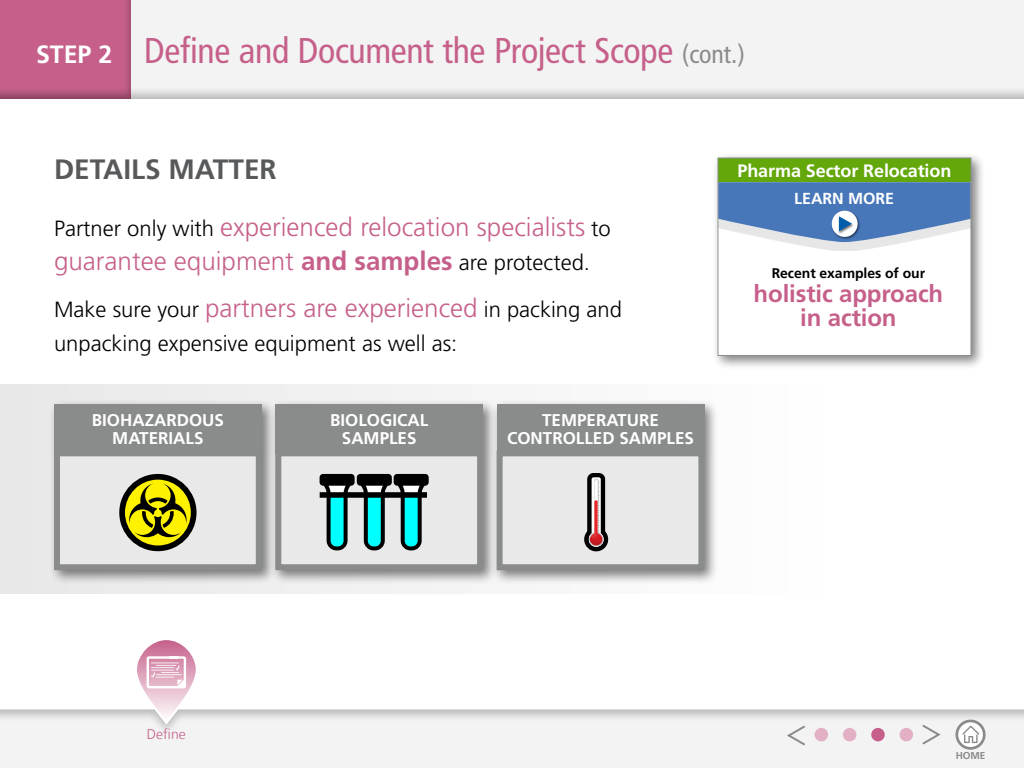
<style>
.page{position:relative;width:1024px;height:768px;background:#fff}
.page>*{position:absolute;margin:0;border:0;box-sizing:border-box;transform-origin:0 0}
.t1{font:condensed 35.8px "Frutiger";letter-spacing:-.01em;color:#c6608b}
.t2{font:700 28px "Frutiger";color:#58595b}
.t3{font:300 26px/34px "Frutiger";color:#c6608b}
.t4{font:700 24px/24px "Frutiger";letter-spacing:-.005em;color:#c6608b;text-align:center}
.t5{font:300 22px/34px "Frutiger";color:#000}
.t6{font:700 18px "Frutiger";letter-spacing:-.005em;color:#fff}
.t7{font:700 17px/18px "Frutiger";color:#fff;text-align:center}
.t8{font:700 16px "Frutiger";letter-spacing:-.005em;color:#fff}
.t9{font:700 14px "Frutiger";letter-spacing:-.005em;color:#000}
.t10{font:300 14px "Frutiger LT Com";color:#c6608b}
.t11{font:700 10px "Frutiger";color:#8a8c8c}
.s1{font-weight:700;font-stretch:normal;font-size:25px;color:#fff}
.s2{font-size:25.8px;color:#8a8c8c}
.s3{font-size:22px;color:#000}
.s4{font-weight:700}
.s5{font-size:26px;color:#c6608b}
</style>
<div class="page">
<div style="left:0;top:0;width:1024px;height:106px;background:#000;opacity:.25"></div>
<div style="left:0;top:0;width:140px;height:100px;background:#000;opacity:.35"></div>
<div style="left:0;top:702px;width:1024px;height:66px;background:#000;opacity:.25"></div>
<div style="left:0;top:384px;width:837px;height:209px;background:linear-gradient(to right,#e8e8e8,#fff)"></div>
<svg style="left:785px;top:724px;width:22px;height:23px"></svg>
<svg style="left:921px;top:723px;width:22px;height:23px"></svg>
<div style="left:49px;top:399px;width:227px;height:186px;background:#000;opacity:.5"></div>
<div style="left:54px;top:404px;width:208px;height:49px;background:#8a8c8c"></div>
<svg style="left:51px;top:447px;width:214px;height:126px"></svg>
<div style="left:270px;top:399px;width:227px;height:186px;background:#000;opacity:.5"></div>
<div style="left:275px;top:404px;width:208px;height:49px;background:#8a8c8c"></div>
<svg style="left:272px;top:447px;width:214px;height:126px"></svg>
<div style="left:491px;top:399px;width:228px;height:186px;background:#000;opacity:.5"></div>
<div style="left:497px;top:404px;width:207px;height:49px;background:#8a8c8c"></div>
<svg style="left:494px;top:447px;width:213px;height:126px"></svg>
<div style="left:712px;top:152px;width:274px;height:218px;background:#000;opacity:.5"></div>
<div style="left:718px;top:158px;width:253px;height:197px;background:#fff"></div>
<div style="left:718px;top:167px;width:253px;height:84px;background:#000;opacity:.1"></div>
<svg style="left:719px;top:182px;width:251px;height:60px"></svg>
<div style="left:718px;top:158px;width:253px;height:24px;background:#63a70a"></div>
<div style="left:717px;top:158px;width:255px;height:198px;border:1px solid #8a8c8c"></div>
<svg style="left:133px;top:640px;width:67px;height:88px"></svg>
<svg style="left:957px;top:721px;width:27px;height:27px"></svg>
<div style="left:955px;top:720px;width:31px;height:30px;border:3px solid #8a8c8c;border-radius:50%"></div>
<svg style="left:962px;top:726px;width:17px;height:17px"></svg>
<div style="left:815px;top:728px;width:13px;height:13px;background:#e2afc5;border-radius:50%"></div>
<div style="left:843px;top:728px;width:13px;height:13px;background:#e2afc5;border-radius:50%"></div>
<div style="left:871px;top:728px;width:14px;height:13px;background:#c6608b;border-radius:50%"></div>
<div style="left:900px;top:728px;width:13px;height:13px;background:#e2afc5;border-radius:50%"></div>
<h1 class="t1" style="left:36px;top:30px;width:711px"><span class="s1">STEP 2</span> Define and Document the Project Scope <span class="s2">(cont.)</span></h1>
<p class="t2" style="left:54px;top:153px;width:224px">DETAILS MATTER</p>
<p class="t3" style="left:54px;top:210px;width:558px"><span class="s3">Partner only with</span> experienced relocation specialists <span class="s3">to </span>guarantee equipment <span class="s4">and samples</span> <span class="s3">are protected.</span></p>
<p class="t5" style="left:54px;top:293px;width:569px">Make sure your <span class="s5">partners are experienced</span> in packing and unpacking expensive equipment as well as:</p>
<p class="t7" style="left:92px;top:411px;width:134px">BIOHAZARDOUS<br>MATERIALS</p>
<p class="t7" style="left:330px;top:411px;width:100px">BIOLOGICAL<br>SAMPLES</p>
<p class="t7" style="left:507px;top:411px;width:189px">TEMPERATURE<br>CONTROLLED SAMPLES</p>
<p class="t6" style="left:737px;top:161px;width:215px">Pharma Sector Relocation</p>
<p class="t8" style="left:794px;top:189px;width:101px">LEARN MORE</p>
<p class="t9" style="left:772px;top:265px;width:155px">Recent examples of our</p>
<p class="t4" style="left:754px;top:281px;width:191px">holistic approach in action</p>
<p class="t10" style="left:147px;top:726px;width:40px">Define</p>
<p class="t11" style="left:956px;top:750px;width:31px">HOME</p>
</div>
